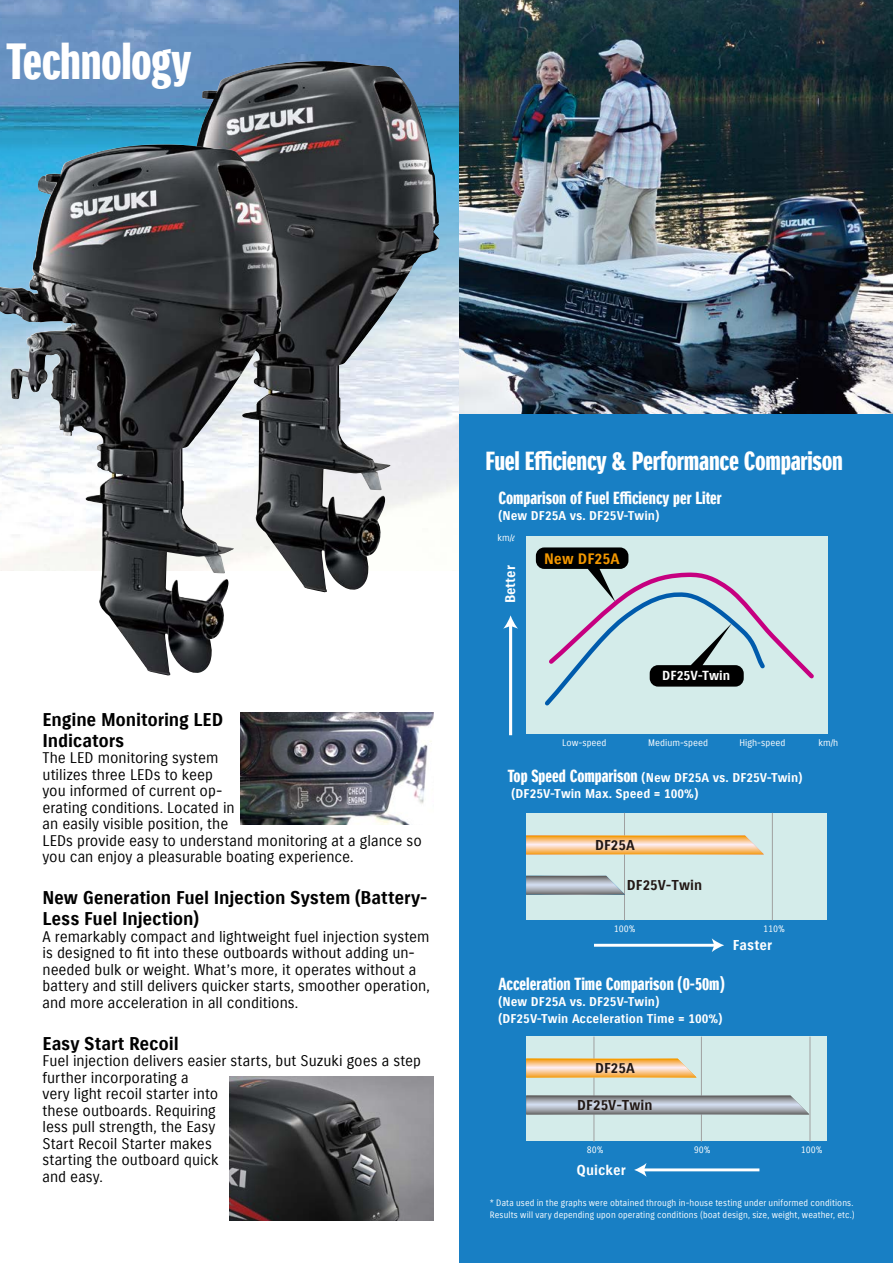
<style>
.page{position:relative;width:893px;height:1263px;background:#fff}
.page>*{position:absolute;margin:0;border:0;box-sizing:border-box;transform-origin:0 0}
.t1{font:49.5px "Suzuki PRO Headline";letter-spacing:-.01em;color:#fff}
.t2{font:25.5px "Suzuki PRO Headline";letter-spacing:-.015em;color:#fff}
.t3{font:18px/21px "Suzuki PRO Bold";letter-spacing:-.01em;color:#000}
.t4{font:17.1px "Suzuki PRO Headline";color:#fff}
.t5{font:15px/16.5px "Suzuki PRO Regular";color:#000}
.t6{font:14.7px "Suzuki PRO Bold";color:#f39700}
.t7{font:13.95px "Suzuki PRO Bold";color:#221815}
.t8{font:13.95px "Suzuki PRO Bold";color:#fff}
.t9{font:13.65px "Suzuki PRO Bold";color:#fff}
.t10{font:12.75px "Suzuki PRO Bold";color:#fff}
.t11{font:12.45px/17.1px "Suzuki PRO Bold";color:#fff}
.t12{font:9.3px "Suzuki PRO Regular";color:#fff}
.t13{font:9px/12px "Suzuki PRO Regular";letter-spacing:.015em;color:#fff}
.s1{font-family:"Brush Script"}
.s2{font-family:"Suzuki PRO Headline";font-size:17.1px}
</style>
<div class="page">
<img style="left:0;top:0;width:459px;height:570px">
<img style="left:37px;top:61px;width:285px;height:255px">
<img style="left:0;top:144px;width:165px;height:255px">
<img style="left:241px;top:712px;width:193px;height:112px">
<img style="left:230px;top:1076px;width:204px;height:144px">
<div style="left:459px;top:383px;width:434px;height:880px;background:#187fc4"></div>
<div style="left:526px;top:536px;width:301px;height:197px;background:#d4ecea"></div>
<hr style="left:509px;top:625px;width:3px;height:110px;background:#fff">
<svg style="left:503px;top:615px;width:15px;height:14px"></svg>
<div style="left:526px;top:813px;width:301px;height:107px;background:#d4ecea"></div>
<hr style="left:624px;top:813px;width:1px;height:107px;background:#9fa0a0">
<hr style="left:772px;top:813px;width:1px;height:107px;background:#9fa0a0">
<svg style="left:526px;top:835px;width:238px;height:19px;background:#f6c68a"></svg>
<svg style="left:526px;top:876px;width:99px;height:19px;background:#a4abb3"></svg>
<div style="left:526px;top:1036px;width:301px;height:105px;background:#d4ecea"></div>
<hr style="left:810px;top:1036px;width:1px;height:105px;background:#9fa0a0">
<hr style="left:701px;top:1036px;width:1px;height:105px;background:#9fa0a0">
<hr style="left:594px;top:1036px;width:1px;height:105px;background:#9fa0a0">
<svg style="left:526px;top:1058px;width:170px;height:19px;background:#f5c78c"></svg>
<svg style="left:526px;top:1095px;width:283px;height:19px;background:#a4aab1"></svg>
<hr style="left:594px;top:944px;width:121px;height:3px;background:#fff">
<svg style="left:712px;top:938px;width:12px;height:14px"></svg>
<hr style="left:643px;top:1168px;width:116px;height:3px;background:#fff">
<svg style="left:634px;top:1163px;width:12px;height:14px"></svg>
<svg style="left:536px;top:547px;width:278px;height:159px"></svg>
<img style="left:459px;top:0;width:434px;height:413px">
<h1 class="t1" style="left:6px;top:31px;width:186px">Technology</h1>
<p class="t3" style="left:43px;top:709px;width:182px">Engine Monitoring LED<br>Indicators</p>
<p class="t5" style="left:43px;top:750px;width:381px">The LED monitoring system<br>utilizes three LEDs to keep<br>you informed of current op-<br>erating conditions. Located in<br>an easily visible position, the<br>LEDs provide easy to understand monitoring at a glance so you can enjoy a pleasurable boating experience.</p>
<p class="t3" style="left:43px;top:887px;width:386px">New Generation Fuel Injection System (Battery-<br>Less Fuel Injection)</p>
<p class="t5" style="left:43px;top:928px;width:389px">A remarkably compact and lightweight fuel injection system is designed to fit into these outboards without adding un&shy;needed bulk or weight. What’s more, it operates without a battery and still delivers quicker starts, smoother operation, and more acceleration in all conditions.</p>
<p class="t3" style="left:43px;top:1033px;width:138px">Easy Start Recoil</p>
<p class="t5" style="left:43px;top:1053px;width:380px">Fuel injection delivers easier starts, but Suzuki goes a step further incorporating a<br>very light recoil starter into<br>these outboards. Requiring<br>less pull strength, the Easy<br>Start Recoil Starter makes<br>starting the outboard quick<br>and easy.</p>
<h2 class="t2" style="left:486px;top:445px;width:359px">Fuel Efficiency &amp; Performance Comparison</h2>
<p class="t4" style="left:498px;top:488px;width:225px">Comparison of Fuel Efficiency per Liter</p>
<p class="t11" style="left:498px;top:507px;width:162px">(New DF25A vs. DF25V-Twin)</p>
<p class="t12" style="left:497px;top:532px;width:18px">km/<span class="s1">l</span></p>
<p class="t9" style="left:502px;top:603px;width:40px;rotate:-90deg">Better</p>
<p class="t6" style="left:544px;top:550px;width:77px">New DF25A</p>
<p class="t10" style="left:662px;top:668px;width:69px">DF25V-Twin</p>
<p class="t12" style="left:562px;top:737px;width:46px">Low-speed</p>
<p class="t12" style="left:648px;top:737px;width:61px">Medium-speed</p>
<p class="t12" style="left:739px;top:737px;width:47px">High-speed</p>
<p class="t12" style="left:818px;top:737px;width:21px">km/h</p>
<p class="t11" style="left:508px;top:770px;width:296px;line-height:16.2px"><span class="s2">Top Speed Comparison</span> (New DF25A vs. DF25V-Twin) (DF25V-Twin Max. Speed = 100%)</p>
<p class="t7" style="left:595px;top:837px;width:41px">DF25A</p>
<p class="t7" style="left:627px;top:877px;width:77px">DF25V-Twin</p>
<p class="t12" style="left:614px;top:923px;width:23px">100%</p>
<p class="t12" style="left:763px;top:923px;width:23px">110%</p>
<p class="t8" style="left:733px;top:936px;width:41px">Faster</p>
<p class="t4" style="left:498px;top:974px;width:228px">Acceleration Time Comparison (0-50m)</p>
<p class="t11" style="left:498px;top:993px;width:226px">(New DF25A vs. DF25V-Twin) (DF25V-Twin Acceleration Time = 100%)</p>
<p class="t7" style="left:595px;top:1060px;width:41px">DF25A</p>
<p class="t7" style="left:577px;top:1097px;width:77px">DF25V-Twin</p>
<p class="t12" style="left:587px;top:1144px;width:18px">80%</p>
<p class="t12" style="left:694px;top:1144px;width:18px">90%</p>
<p class="t12" style="left:801px;top:1144px;width:23px">100%</p>
<p class="t8" style="left:577px;top:1161px;width:51px">Quicker</p>
<p class="t13" style="left:490px;top:1197px;width:366px">* Data used in the graphs were obtained through in-house testing under uniformed conditions.<br>Results will vary depending upon operating conditions (boat design, size, weight, weather, etc.)</p>
</div>
